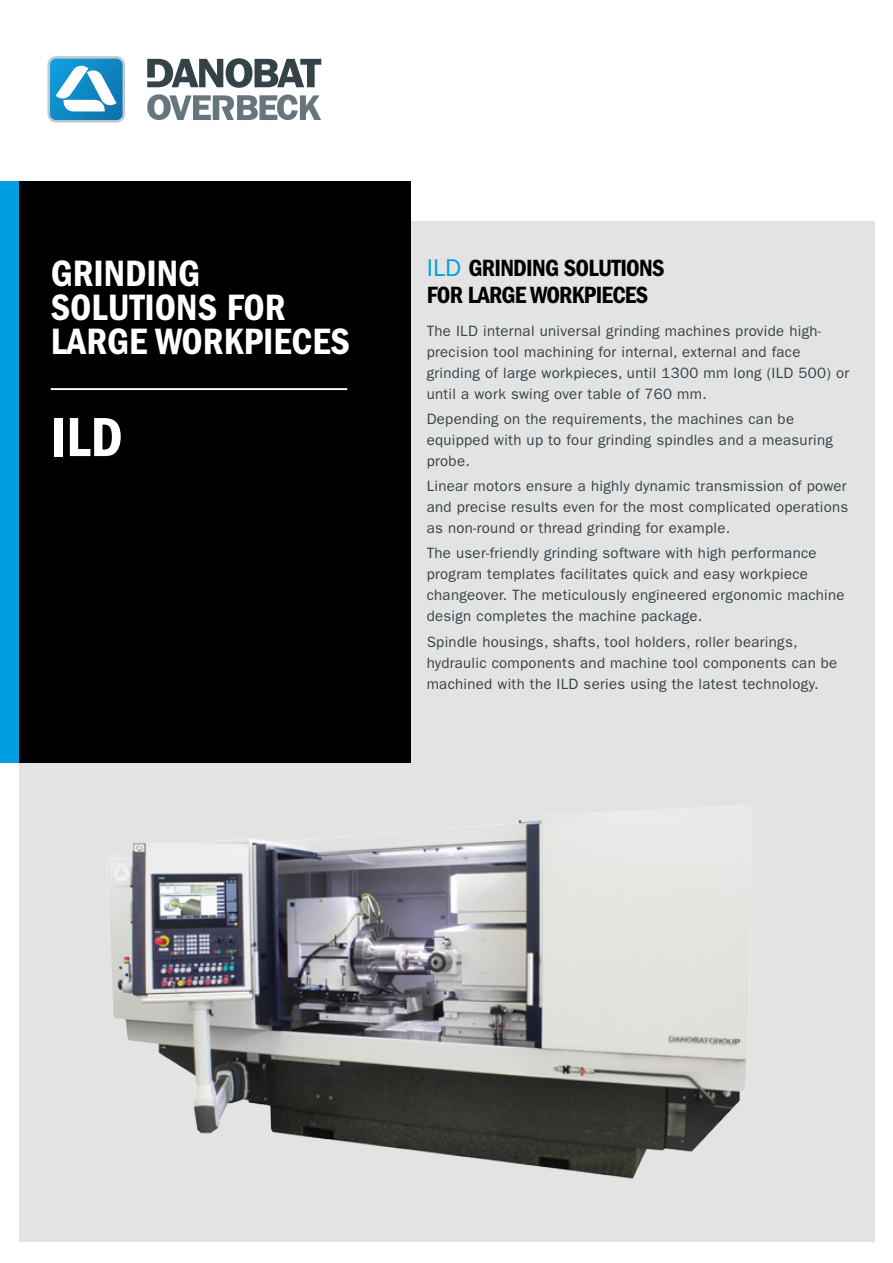
<style>
.page{position:relative;width:893px;height:1263px;background:#fff}
.page>*{position:absolute;margin:0;border:0;box-sizing:border-box;transform-origin:0 0}
.t1{font:57px "ITC Franklin Gothic Std Dm Cd";color:#fff}
.t2{font:37.95px/34.2px "ITC Franklin Gothic Std Dm Cd";color:#fff}
.t3{font:24.3px/27px "ITC Franklin Gothic Std Dm Cd";letter-spacing:-.03em;color:#000}
.t4{font:15px/21px "ITC Franklin Gothic Std";letter-spacing:.02em;color:#354248}
.s1{font-family:"ITC Franklin Gothic Std";color:#009fe3}
</style>
<div class="page">
<div style="left:19px;top:221px;width:855px;height:1020px;background:#e3e3e3"></div>
<div style="left:19px;top:181px;width:392px;height:582px;background:#000"></div>
<hr style="left:51px;top:388px;width:296px;height:2px;background:#fff">
<div style="left:0;top:181px;width:19px;height:582px;background:#009fe3"></div>
<img style="left:110px;top:820px;width:637px;height:359px">
<svg style="left:47px;top:56px;width:78px;height:67px"></svg>
<svg style="left:50px;top:59px;width:72px;height:61px"></svg>
<svg style="left:147px;top:58px;width:174px;height:30px"></svg>
<svg style="left:147px;top:94px;width:174px;height:26px"></svg>
<h2 class="t2" style="left:51px;top:256px;width:301px">GRINDING<br>SOLUTIONS FOR<br>LARGE WORKPIECES</h2>
<h1 class="t1" style="left:51px;top:405px;width:73px">ILD</h1>
<h3 class="t3" style="left:427px;top:255px;width:239px"><span class="s1">ILD</span> GRINDING SOLUTIONS<br>FOR LARGE WORKPIECES</h3>
<p class="t4" style="left:427px;top:320px;width:424px">The ILD internal universal grinding machines provide high&shy;precision tool machining for internal, external and face grinding of large workpieces, until 1300 mm long (ILD 500) or until a work swing over table of 760 mm.</p>
<p class="t4" style="left:427px;top:408px;width:408px">Depending on the requirements, the machines can be equipped with up to four grinding spindles and a measuring probe.</p>
<p class="t4" style="left:427px;top:476px;width:423px;text-align:justify">Linear motors ensure a highly dynamic transmission of power and precise results even for the most complicated operations as non-round or thread grinding for example.</p>
<p class="t4" style="left:427px;top:543px;width:419px">The user-friendly grinding software with high performance program templates facilitates quick and easy workpiece changeover. The meticulously engineered ergonomic machine design completes the machine package.</p>
<p class="t4" style="left:427px;top:631px;width:412px">Spindle housings, shafts, tool holders, roller bearings, hydraulic components and machine tool components can be machined with the ILD series using the latest technology.</p>
</div>
